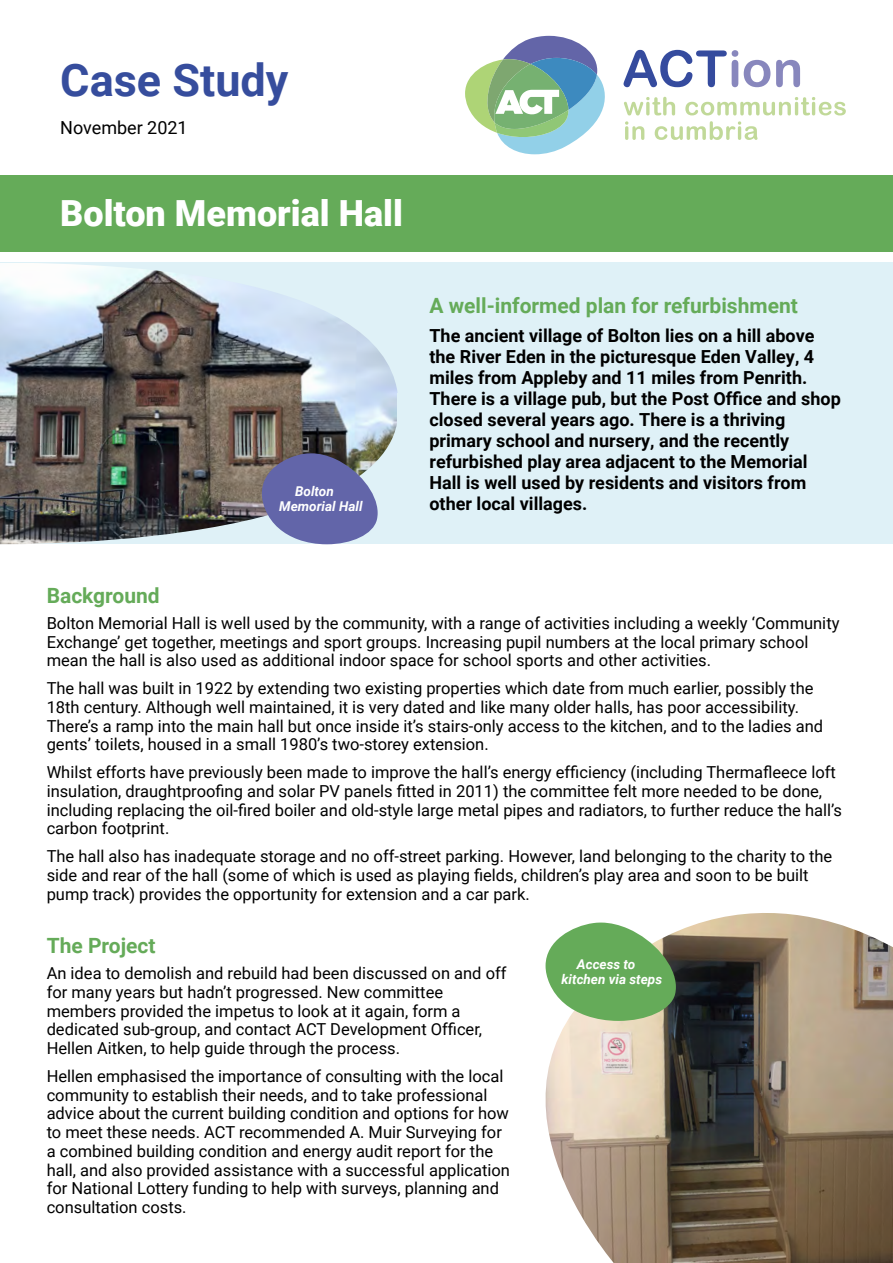
<style>
.page{position:relative;width:893px;height:1263px;background:#fff}
.page>*{position:absolute;margin:0;border:0;box-sizing:border-box;transform-origin:0 0}
.t1{font:700 45px "Roboto";color:#364d9d}
.t2{font:900 36px "Roboto";color:#fff}
.t3{font:700 21px "Roboto";color:#65ab59}
.t4{font:700 18px/21px "Roboto";color:#000}
.t5{font:18px "Roboto";color:#000}
.t6{font:16.5px/18.8px "Roboto";color:#000}
.t7{font:italic 700 13.5px/15px "Roboto";color:#fff}
</style>
<div class="page">
<svg style="left:624px;top:50px;width:176px;height:37px"></svg>
<svg style="left:625px;top:121px;width:132px;height:19px"></svg>
<svg style="left:624px;top:97px;width:222px;height:18px"></svg>
<svg style="left:465px;top:36px;width:140px;height:118px"></svg>
<div style="left:0;top:175px;width:893px;height:77px;background:#65ab59"></div>
<div style="left:0;top:262px;width:893px;height:282px;background:#dff1f7"></div>
<img style="left:0;top:263px;width:398px;height:282px">
<svg style="left:262px;top:453px;width:116px;height:91px;background:#7376a9"></svg>
<img style="left:545px;top:913px;width:348px;height:350px">
<svg style="left:546px;top:922px;width:130px;height:99px;background:#7fb474"></svg>
<h1 class="t1" style="left:60px;top:62px;width:230px">Case Study</h1>
<p class="t5" style="left:60px;top:120px;width:129px">November 2021</p>
<h2 class="t2" style="left:60px;top:199px;width:344px">Bolton Memorial Hall</h2>
<p class="t7" style="left:279px;top:485px;width:85px;text-indent:16px">Bolton<br>Memorial Hall</p>
<p class="t3" style="left:429px;top:297px;width:370px">A well-informed plan for refurbishment</p>
<p class="t4" style="left:429px;top:326px;width:413px">The ancient village of Bolton lies on a hill above the River Eden in the picturesque Eden Valley, 4 miles from Appleby and 11 miles from Penrith.<br>There is a village pub, but the Post Office and shop closed several years ago. There is a thriving primary school and nursery, and the recently refurbished play area adjacent to the Memorial Hall is well used by residents and visitors from other local villages.</p>
<p class="t3" style="left:47px;top:587px;width:115px">Background</p>
<p class="t6" style="left:47px;top:615px;width:794px">Bolton Memorial Hall is well used by the community, with a range of activities including a weekly ‘Community<br>Exchange’ get together, meetings and sport groups. Increasing pupil numbers at the local primary school mean the hall is also used as additional indoor space for school sports and other activities.</p>
<p class="t6" style="left:47px;top:681px;width:778px">The hall was built in 1922 by extending two existing properties which date from much earlier, possibly the 18th century. Although well maintained, it is very dated and like many older halls, has poor accessibility.<br>There’s a ramp into the main hall but once inside it’s stairs-only access to the kitchen, and to the ladies and gents’ toilets, housed in a small 1980’s two-storey extension.</p>
<p class="t6" style="left:47px;top:765px;width:797px">Whilst efforts have previously been made to improve the hall’s energy efficiency (including Thermafleece loft insulation, draughtproofing and solar PV panels fitted in 2011) the committee felt more needed to be done, including replacing the oil-fired boiler and old-style large metal pipes and radiators, to further reduce the hall’s carbon footprint.</p>
<p class="t6" style="left:47px;top:849px;width:787px">The hall also has inadequate storage and no off-street parking. However, land belonging to the charity to the side and rear of the hall (some of which is used as playing fields, children’s play area and soon to be built pump track) provides the opportunity for extension and a car park.</p>
<p class="t3" style="left:47px;top:937px;width:110px">The Project</p>
<p class="t6" style="left:47px;top:966px;width:461px">An idea to demolish and rebuild had been discussed on and off for many years but hadn’t progressed. New committee members provided the impetus to look at it again, form a dedicated sub-group, and contact ACT Development Officer, Hellen Aitken, to help guide through the process.</p>
<p class="t6" style="left:47px;top:1068px;width:465px">Hellen emphasised the importance of consulting with the local community to establish their needs, and to take professional advice about the current building condition and options for how to meet these needs. ACT recommended A. Muir Surveying for a combined building condition and energy audit report for the hall, and also provided assistance with a successful application for National Lottery funding to help with surveys, planning and consultation costs.</p>
<p class="t7" style="left:562px;top:958px;width:102px;text-indent:15px">Access to kitchen via steps</p>
</div>
